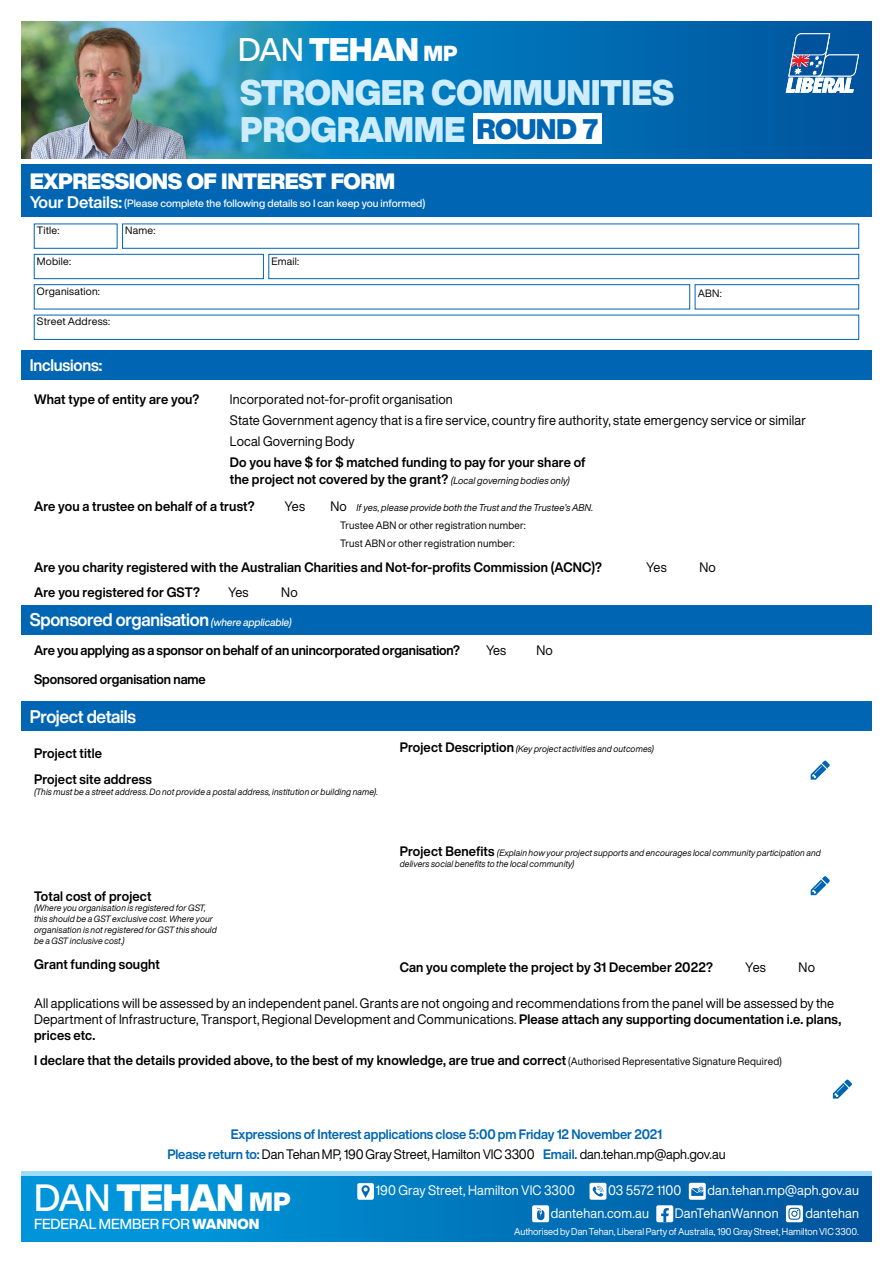
<style>
.page{position:relative;width:893px;height:1263px;background:#fff}
.page>*{position:absolute;margin:0;border:0;box-sizing:border-box;transform-origin:0 0}
.t1{font:900 37.35px "Helvetica Now Display";letter-spacing:-.025em;color:#fff}
.t2{font:900 34.95px/36.8px "Helvetica Now Display";letter-spacing:-.01em;color:#cdecfc;scale:.95 1}
.t3{font:900 32.25px "Helvetica Now Display";letter-spacing:-.025em;color:#fff}
.t4{font:900 25.95px "Helvetica Now Display";color:#fff}
.t5{font:900 21.9px "Helvetica Now Display";letter-spacing:-.02em;color:#fff}
.t6{font:700 18px "Helvetica Now Display";letter-spacing:-.02em;color:#fff;scale:.95 1}
.t7{font:700 16.5px "Helvetica Now Display";letter-spacing:-.015em;color:#fff;scale:.95 1}
.t8{font:500 14.4px "Helvetica Now Display";color:#fff}
.t9{font:700 13.5px/16.5px "Helvetica Now Display";letter-spacing:.01em;color:#000;scale:.95 1}
.t10{font:13.5px/16.2px "Helvetica Now Display";letter-spacing:.015em;color:#000;scale:.95 1}
.t11{font:700 13.5px/20.4px "Helvetica Now Display";letter-spacing:-.005em;color:#0066b3;text-align:center;scale:.95 1}
.t12{font:13.5px "Helvetica Now Display";letter-spacing:.015em;color:#fff;scale:.95 1}
.t13{font:10.5px/18px "Helvetica Now Display";letter-spacing:.02em;color:#000;scale:.95 1}
.t14{font:500 10.5px "Helvetica Now Display";color:#fff}
.t15{font:10.5px "Helvetica Now Display";letter-spacing:.02em;color:#000}
.t16{font:9.75px "Helvetica Now Display";letter-spacing:.005em;color:#fff;scale:.95 1}
.t17{font:italic 9.75px "Helvetica Now Display";letter-spacing:.015em;color:#000;scale:.95 1}
.t18{font:italic 9px/10.8px "Helvetica Now Display";letter-spacing:.02em;color:#000;scale:.95 1}
.s1{font-weight:500}
.s2{font-size:21.45px}
.s3{font-size:27.9px;color:#0066b3}
.s4{font-weight:700;font-size:16.5px}
.s5{font-weight:400;font-style:italic;font-size:9.75px}
.s6{font-style:normal;font-size:13.5px}
.s7{font-weight:500;font-style:italic;font-size:10.5px}
.s8{font-weight:700;font-style:normal;font-size:13.5px}
.s9{font-weight:700}
.s10{font-weight:400;font-size:10.5px}
.s11{font-weight:400;color:#000}
.s12{font-weight:900}
</style>
<div class="page">
<svg style="left:335px;top:21px;width:537px;height:138px;background:#006cb2"></svg>
<div style="left:21px;top:605px;width:851px;height:30px;background:#0066b3"></div>
<div style="left:34px;top:254px;width:230px;height:25px;border:1px solid #0066b3"></div>
<div style="left:269px;top:254px;width:590px;height:25px;border:1px solid #0066b3"></div>
<div style="left:34px;top:284px;width:656px;height:25px;border:1px solid #0066b3"></div>
<div style="left:695px;top:284px;width:164px;height:25px;border:1px solid #0066b3"></div>
<div style="left:34px;top:315px;width:825px;height:25px;border:1px solid #0066b3"></div>
<div style="left:21px;top:350px;width:851px;height:30px;background:#0066b3"></div>
<svg style="left:833px;top:1079px;width:19px;height:19px"></svg>
<div style="left:21px;top:701px;width:851px;height:30px;background:#0066b3"></div>
<div style="left:21px;top:164px;width:851px;height:53px;background:#0066b3"></div>
<svg style="left:811px;top:761px;width:19px;height:19px"></svg>
<svg style="left:811px;top:876px;width:19px;height:19px"></svg>
<img style="left:21px;top:21px;width:314px;height:138px">
<div style="left:473px;top:113px;width:129px;height:31px;background:#fff"></div>
<svg style="left:21px;top:1175px;width:851px;height:67px;background:#027bc0"></svg>
<hr style="left:21px;top:1171px;width:851px;height:4px;background:#9ddcf9">
<div style="left:357px;top:1183px;width:17px;height:17px;background:#fff;border-radius:2px"></div>
<svg style="left:361px;top:1185px;width:9px;height:12px"></svg>
<div style="left:589px;top:1183px;width:17px;height:17px;background:#fff;border-radius:2px"></div>
<svg style="left:592px;top:1186px;width:12px;height:11px"></svg>
<div style="left:689px;top:1183px;width:17px;height:17px;background:#fff;border-radius:2px"></div>
<svg style="left:691px;top:1186px;width:12px;height:10px"></svg>
<div style="left:532px;top:1205px;width:17px;height:17px;background:#fff;border-radius:2px"></div>
<svg style="left:537px;top:1207px;width:7px;height:13px"></svg>
<div style="left:656px;top:1205px;width:17px;height:17px;background:#fff;border-radius:2px"></div>
<svg style="left:661px;top:1208px;width:8px;height:14px"></svg>
<svg style="left:786px;top:1205px;width:17px;height:17px"></svg>
<img style="left:31px;top:21px;width:190px;height:138px">
<svg style="left:786px;top:33px;width:73px;height:60px"></svg>
<h3 class="t3" style="left:238px;top:28px;width:221px"><span class="s1">DAN</span> TEHAN <span class="s2">MP</span></h3>
<h2 class="t2" style="left:240px;top:75px;width:458px">STRONGER COMMUNITIES<br>PROGRAMME <span class="s3">ROUND 7</span></h2>
<h3 class="t5" style="left:30px;top:166px;width:367px">EXPRESSIONS OF INTEREST FORM</h3>
<p class="t14" style="left:30px;top:196px;width:397px"><span class="s4">Your Details:</span> (Please complete the following details so I can keep you informed)</p>
<p class="t15" style="left:37px;top:223px;width:24px">Title:</p>
<p class="t15" style="left:125px;top:223px;width:32px">Name:</p>
<p class="t15" style="left:37px;top:254px;width:36px">Mobile:</p>
<p class="t15" style="left:271px;top:254px;width:29px">Email:</p>
<p class="t15" style="left:37px;top:284px;width:64px">Organisation:</p>
<p class="t15" style="left:698px;top:286px;width:26px">ABN:</p>
<p class="t15" style="left:37px;top:314px;width:75px">Street Address:</p>
<p class="t7" style="left:30px;top:353px;width:78px">Inclusions:</p>
<p class="t9" style="left:34px;top:391px;width:176px">What type of entity are you?</p>
<p class="t10" style="left:230px;top:389px;width:608px;line-height:21px">Incorporated not-for-profit organisation<br>State Government agency that is a fire service, country fire authority, state emergency service or similar<br>Local Governing Body</p>
<p class="t9" style="left:230px;top:454px;width:376px">Do you have $ for $ matched funding to pay for your share of the project not covered by the grant? <span class="s5">(Local governing bodies only)</span></p>
<p class="t9" style="left:34px;top:498px;width:234px">Are you a trustee on behalf of a trust?</p>
<p class="t10" style="left:284px;top:498px;width:23px">Yes</p>
<p class="t17" style="left:330px;top:501px;width:278px"><span class="s6">No</span> If yes, please provide both the Trust and the Trustee’s ABN.</p>
<p class="t13" style="left:340px;top:516px;width:197px">Trustee ABN or other registration number:<br>Trust ABN or other registration number:</p>
<p class="t9" style="left:34px;top:559px;width:599px">Are you charity registered with the Australian Charities and Not-for-profits Commission (ACNC)?</p>
<p class="t10" style="left:646px;top:559px;width:23px">Yes</p>
<p class="t10" style="left:699px;top:559px;width:19px">No</p>
<p class="t9" style="left:34px;top:583px;width:176px">Are you registered for GST?</p>
<p class="t10" style="left:228px;top:583px;width:23px">Yes</p>
<p class="t10" style="left:281px;top:583px;width:19px">No</p>
<h3 class="t6" style="left:30px;top:608px;width:279px">Sponsored organisation <span class="s7">(where applicable)</span></h3>
<p class="t9" style="left:34px;top:642px;width:450px">Are you applying as a sponsor on behalf of an unincorporated organisation?</p>
<p class="t10" style="left:486px;top:642px;width:23px">Yes</p>
<p class="t10" style="left:536px;top:642px;width:19px">No</p>
<p class="t9" style="left:34px;top:671px;width:182px">Sponsored organisation name</p>
<h3 class="t6" style="left:30px;top:704px;width:113px">Project details</h3>
<p class="t9" style="left:34px;top:739px;width:126px;line-height:26.8px">Project title<br>Project site address</p>
<p class="t18" style="left:34px;top:786px;width:364px">(This must be a street address. Do not provide a postal address, institution or building name).</p>
<p class="t9" style="left:34px;top:887px;width:125px">Total cost of project</p>
<p class="t18" style="left:34px;top:903px;width:194px">(Where you organisation is registered for GST, this should be a GST exclusive cost. Where your organisation is not registered for GST this should be a GST inclusive cost.)</p>
<p class="t9" style="left:34px;top:955px;width:134px">Grant funding sought</p>
<p class="t18" style="left:400px;top:744px;width:269px"><span class="s8">Project Description</span> (Key project activities and outcomes)</p>
<p class="t18" style="left:400px;top:847px;width:445px"><span class="s8">Project Benefits</span> (Explain how your project supports and encourages local community participation and delivers social benefits to the local community)</p>
<p class="t9" style="left:400px;top:959px;width:331px">Can you complete the project by 31 December 2022?</p>
<p class="t10" style="left:745px;top:959px;width:23px">Yes</p>
<p class="t10" style="left:799px;top:959px;width:19px">No</p>
<p class="t10" style="left:34px;top:995px;width:851px">All applications will be assessed by an independent panel. Grants are not ongoing and recommendations from the panel will be assessed by the<br>Department of Infrastructure, Transport, Regional Development and Communications. <span class="s9">Please attach any supporting documentation i.e. plans, prices etc.</span></p>
<p class="t9" style="left:34px;top:1052px;width:789px">I declare that the details provided above, to the best of my knowledge, are true and correct <span class="s10">(Authorised Representative Signature Required)</span></p>
<p class="t11" style="left:167px;top:1124px;width:589px">Expressions of Interest applications close 5:00 pm Friday 12 November 2021<br>Please return to: <span class="s11">Dan Tehan MP, 190 Gray Street, Hamilton VIC 3300</span> Email. <span class="s11">dan.tehan.mp@aph.gov.au</span></p>
<h1 class="t1" style="left:34px;top:1172px;width:211px"><span class="s1">DAN</span> TEHAN</h1>
<h3 class="t4" style="left:249px;top:1184px;width:43px">MP</h3>
<p class="t8" style="left:34px;top:1214px;width:227px">FEDERAL MEMBER FOR <span class="s12">WANNON</span></p>
<p class="t12" style="left:375px;top:1181px;width:211px">190 Gray Street, Hamilton VIC 3300</p>
<p class="t12" style="left:608px;top:1181px;width:79px">03 5572 1100</p>
<p class="t12" style="left:707px;top:1181px;width:161px">dan.tehan.mp@aph.gov.au</p>
<p class="t12" style="left:551px;top:1203px;width:105px">dantehan.com.au</p>
<p class="t12" style="left:675px;top:1203px;width:111px">DanTehanWannon</p>
<p class="t12" style="left:805px;top:1203px;width:58px">dantehan</p>
<p class="t16" style="left:514px;top:1225px;width:364px">Authorised by Dan Tehan, Liberal Party of Australia, 190 Gray Street, Hamilton VIC 3300.</p>
</div>
